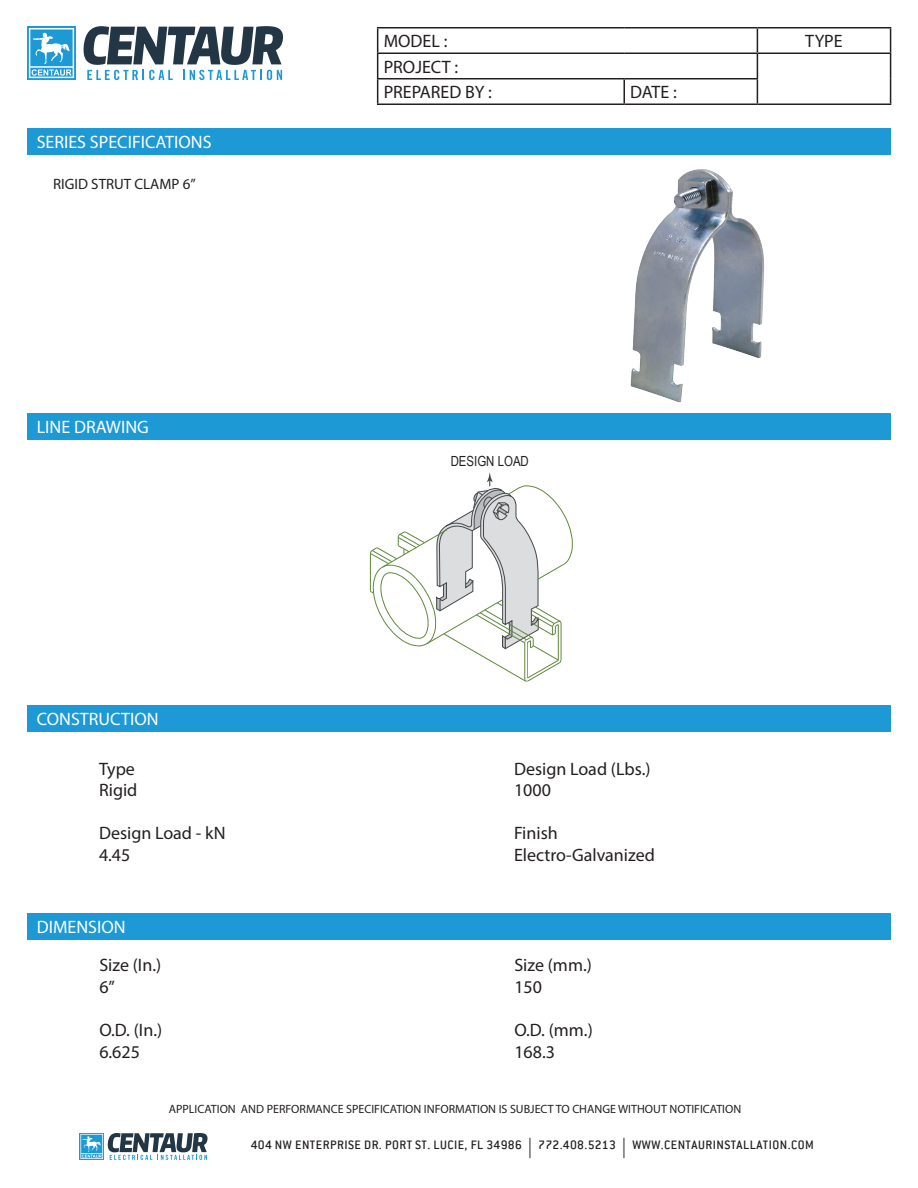
<style>
.page{position:relative;width:918px;height:1188px;background:#fff}
.page>*{position:absolute;margin:0;border:0;box-sizing:border-box;transform-origin:0 0}
.t1{font:18px/21.6px "Myriad Pro";color:#231f20}
.t2{font:18px "Myriad Pro";color:#fff}
.t3{font:15px "Myriad Pro";color:#231f20}
.t4{font:13.95px "Arial Narrow";color:#231f20}
.t5{font:500 13.5px "Conduit ITC";letter-spacing:.035em;color:#231f20}
.t6{font:12px "Myriad Pro";color:#231f20}
.s1{font-family:"Myriad Pro";font-weight:400;font-size:20.25px}
</style>
<div class="page">
<svg style="left:80px;top:1133px;width:128px;height:27px"></svg>
<hr style="left:377px;top:27px;width:247px;height:1px;background:#231f20">
<hr style="left:624px;top:27px;width:133px;height:1px;background:#231f20">
<hr style="left:757px;top:27px;width:134px;height:1px;background:#231f20">
<hr style="left:377px;top:52px;width:247px;height:2px;background:#231f20">
<hr style="left:624px;top:52px;width:133px;height:2px;background:#231f20">
<hr style="left:757px;top:52px;width:134px;height:2px;background:#231f20">
<hr style="left:377px;top:78px;width:247px;height:2px;background:#231f20">
<svg style="left:377px;top:28px;width:1px;height:76px"></svg>
<hr style="left:624px;top:78px;width:134px;height:2px;background:#231f20">
<hr style="left:623px;top:80px;width:2px;height:24px;background:#231f20">
<svg style="left:757px;top:28px;width:1px;height:76px"></svg>
<svg style="left:890px;top:28px;width:1px;height:76px"></svg>
<hr style="left:377px;top:104px;width:247px;height:1px;background:#231f20">
<hr style="left:624px;top:104px;width:133px;height:1px;background:#231f20">
<hr style="left:757px;top:104px;width:134px;height:1px;background:#231f20">
<div style="left:27px;top:129px;width:864px;height:26px;background:#1d99d6"></div>
<div style="left:27px;top:414px;width:864px;height:26px;background:#1d99d6"></div>
<div style="left:27px;top:705px;width:864px;height:27px;background:#1d99d6"></div>
<div style="left:27px;top:26px;width:49px;height:54px;background:linear-gradient(to right,#32a2d9,#32a2d9)"></div>
<svg style="left:29px;top:28px;width:45px;height:50px"></svg>
<svg style="left:83px;top:26px;width:200px;height:54px"></svg>
<img style="left:630px;top:169px;width:134px;height:234px">
<svg style="left:369px;top:473px;width:204px;height:209px"></svg>
<div style="left:27px;top:913px;width:864px;height:26px;background:#1d99d6"></div>
<p class="t2" style="left:37px;top:131px;width:176px">SERIES SPECIFICATIONS</p>
<p class="t3" style="left:53px;top:175px;width:144px">RIGID STRUT CLAMP 6”</p>
<p class="t2" style="left:37px;top:416px;width:114px">LINE DRAWING</p>
<p class="t2" style="left:37px;top:708px;width:123px">CONSTRUCTION</p>
<p class="t1" style="left:99px;top:758px;width:40px">Type<br>Rigid</p>
<p class="t1" style="left:99px;top:822px;width:128px">Design Load - kN<br>4.45</p>
<p class="t2" style="left:37px;top:916px;width:90px">DIMENSION</p>
<p class="t1" style="left:99px;top:954px;width:63px">Size (In.)<br>6”</p>
<p class="t1" style="left:99px;top:1019px;width:64px">O.D. (In.)<br>6.625</p>
<p class="t1" style="left:384px;top:30px;width:65px">MODEL :</p>
<p class="t1" style="left:805px;top:30px;width:39px">TYPE</p>
<p class="t1" style="left:384px;top:54px;width:110px;line-height:25.5px">PROJECT :<br>PREPARED BY :</p>
<p class="t1" style="left:630px;top:81px;width:48px">DATE :</p>
<p class="t4" style="left:451px;top:453px;width:80px">DESIGN LOAD</p>
<p class="t1" style="left:514px;top:758px;width:138px">Design Load (Lbs.)<br>1000</p>
<p class="t1" style="left:514px;top:822px;width:142px">Finish<br>Electro-Galvanized</p>
<p class="t1" style="left:514px;top:954px;width:79px">Size (mm.)<br>150</p>
<p class="t1" style="left:514px;top:1019px;width:80px">O.D. (mm.)<br>168.3</p>
<p class="t6" style="left:169px;top:1101px;width:574px">APPLICATION AND PERFORMANCE SPECIFICATION INFORMATION IS SUBJECT TO CHANGE WITHOUT NOTIFICATION</p>
<p class="t5" style="left:251px;top:1137px;width:565px">404 NW ENTERPRISE DR. PORT ST. LUCIE, FL 34986 <span class="s1">|</span> 772.408.5213 <span class="s1">|</span> WWW.CENTAURINSTALLATION.COM</p>
</div>
